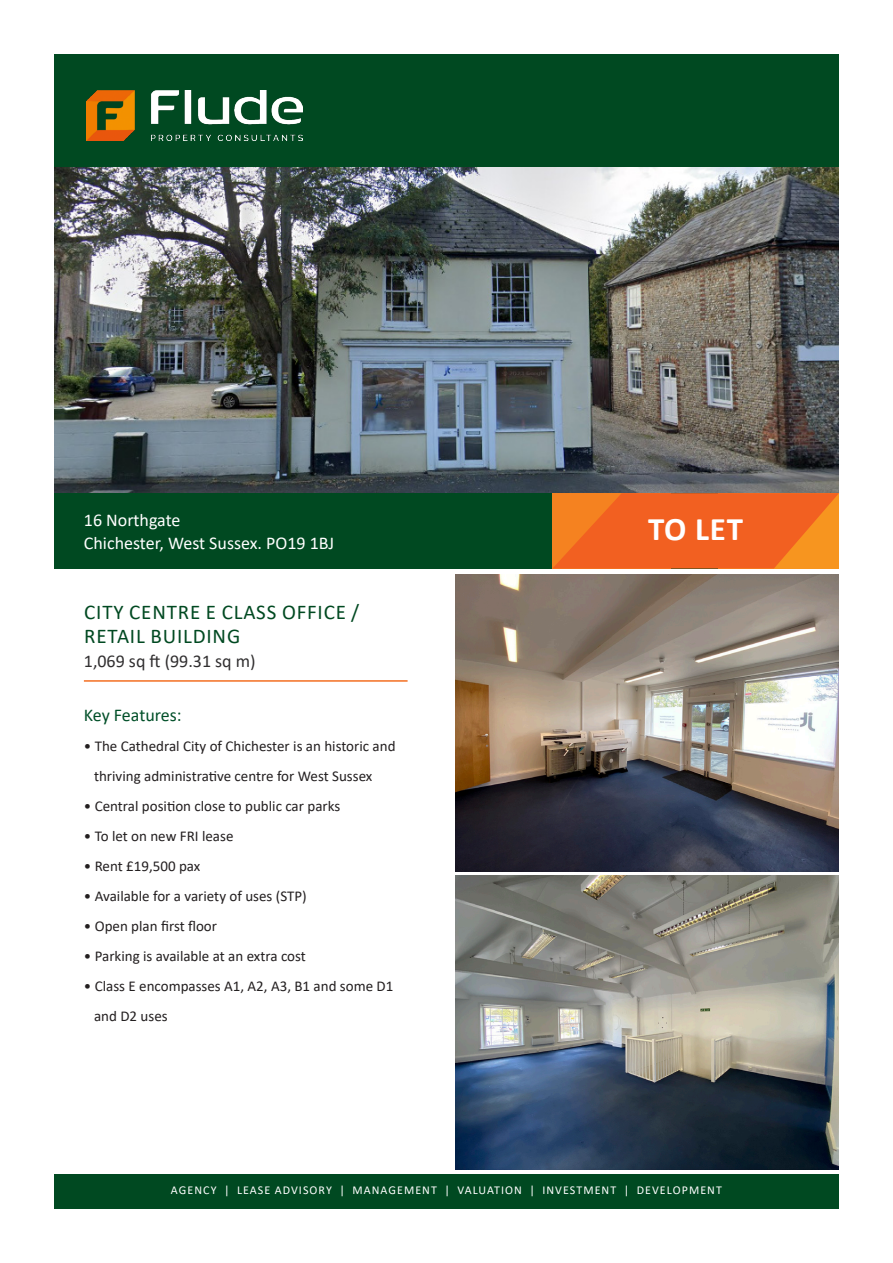
<style>
.page{position:relative;width:893px;height:1263px;background:#fff}
.page>*{position:absolute;margin:0;border:0;box-sizing:border-box;transform-origin:0 0}
.t1{font:700 33px "Calibri";color:#fff}
.Flude_-_Main_Header{font:21px "Calibri";letter-spacing:.04em;color:#004921}
.t2{font:18px "Calibri";color:#fff}
.Flude_-_Tagline_Text{font:18px "Calibri";color:#312f30}
.Flude_-_Tagline_Text-2{font:18px "Calibri";letter-spacing:-.005em;color:#004f28}
.Flude_-_Standard_Paragraph_Text{font:15px "Calibri";color:#231f20}
.t3{font:12px "Calibri";letter-spacing:.09em;color:#fff}
</style>
<div class="page">
<img style="left:455px;top:876px;width:384px;height:293px">
<img style="left:455px;top:574px;width:384px;height:298px">
<img style="left:54px;top:166px;width:784px;height:327px">
<div style="left:54px;top:493px;width:785px;height:75px;background:#004921"></div>
<hr style="left:84px;top:680px;width:324px;height:2px;background:#f36e21">
<div style="left:54px;top:1175px;width:785px;height:34px;background:#004921"></div>
<div style="left:54px;top:54px;width:785px;height:112px;background:#004921"></div>
<img style="left:87px;top:90px;width:216px;height:51px">
<svg style="left:552px;top:493px;width:287px;height:75px;background:#f26a20"></svg>
<p class="t2" style="left:84px;top:508px;width:98px">16 Northgate</p>
<p class="t2" style="left:84px;top:530px;width:252px">Chichester, West Sussex. PO19 1BJ</p>
<p class="Flude_-_Main_Header" style="left:84px;top:597px;width:276px">CITY CENTRE E CLASS OFFICE /</p>
<p class="Flude_-_Main_Header" style="left:84px;top:621px;width:157px">RETAIL BUILDING</p>
<p class="Flude_-_Tagline_Text" style="left:84px;top:648px;width:173px">1,069 sq ft (99.31 sq m)</p>
<p class="Flude_-_Tagline_Text-2" style="left:84px;top:702px;width:99px">Key Features:</p>
<p class="Flude_-_Standard_Paragraph_Text" style="left:84px;top:735px;width:313px">• The Cathedral City of Chichester is an historic and</p>
<p class="Flude_-_Standard_Paragraph_Text" style="left:94px;top:765px;width:280px">thriving administrative centre for West Sussex</p>
<p class="Flude_-_Standard_Paragraph_Text" style="left:84px;top:795px;width:258px">• Central position close to public car parks</p>
<p class="Flude_-_Standard_Paragraph_Text" style="left:84px;top:825px;width:151px">• To let on new FRI lease</p>
<p class="Flude_-_Standard_Paragraph_Text" style="left:84px;top:855px;width:118px">• Rent £19,500 pax</p>
<p class="Flude_-_Standard_Paragraph_Text" style="left:84px;top:885px;width:224px">• Available for a variety of uses (STP)</p>
<p class="Flude_-_Standard_Paragraph_Text" style="left:84px;top:915px;width:135px">• Open plan first floor</p>
<p class="Flude_-_Standard_Paragraph_Text" style="left:84px;top:945px;width:223px">• Parking is available at an extra cost</p>
<p class="Flude_-_Standard_Paragraph_Text" style="left:84px;top:975px;width:311px">• Class E encompasses A1, A2, A3, B1 and some D1</p>
<p class="Flude_-_Standard_Paragraph_Text" style="left:94px;top:1005px;width:75px">and D2 uses</p>
<p class="t1" style="left:648px;top:506px;width:96px">TO LET</p>
<p class="t3" style="left:171px;top:1181px;width:552px">AGENCY | LEASE ADVISORY | MANAGEMENT | VALUATION | INVESTMENT | DEVELOPMENT</p>
</div>
